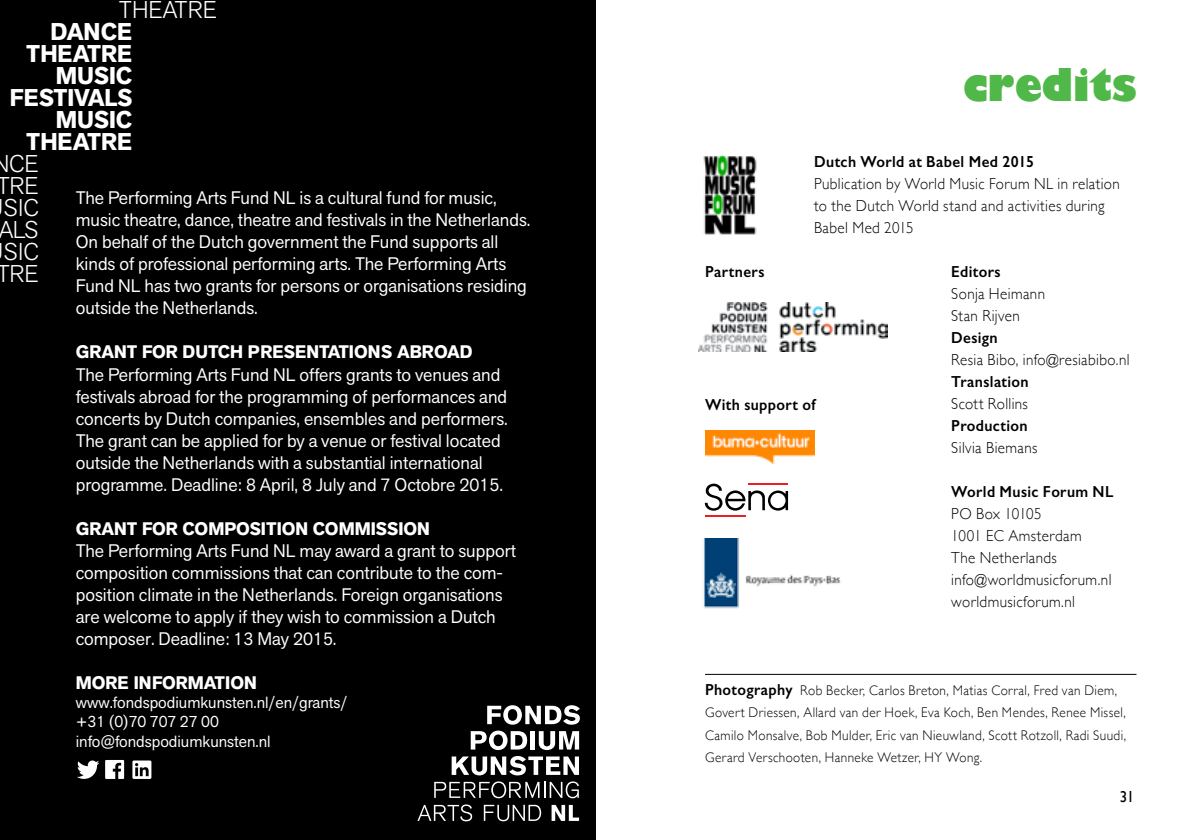
<style>
.page{position:relative;width:1191px;height:840px;background:#fff}
.page>*{position:absolute;margin:0;border:0;box-sizing:border-box;transform-origin:0 0}
.t1{font:800 44px "Gill Sans";color:#50b848;scale:.9 1}
.t2{font:700 24px/22px "Akzid Grtsk Next";color:#fff;text-align:right}
.t3{font:300 24px/22px "Akzid Grtsk Next";color:#fff;text-align:center}
.t4{font:18px/22px "Akzid Grtsk Next";color:#fff}
.t5{font:700 18px "Akzid Grtsk Next";color:#fff}
.t6{font:300 16px/22px "Gill Sans";letter-spacing:.025em;color:#000;scale:.94 1}
.t7{font:600 16px "Gill Sans";letter-spacing:.025em;color:#000;scale:.94 1}
.t8{font:16px/19.2px "Akzid Grtsk Next";color:#fff}
.t9{font:16px "Gill Sans";color:#000;scale:.94 1}
.t10{font:300 14px/22px "Gill Sans";letter-spacing:.035em;color:#000;scale:.94 1}
.s1{font-weight:600;font-size:16px}
</style>
<div class="page">
<hr style="left:705px;top:515px;width:40px;height:1px;background:#ed1d24">
<svg style="left:705px;top:483px;width:83px;height:27px"></svg>
<img style="left:703px;top:154px;width:54px;height:81px">
<img style="left:705px;top:430px;width:109px;height:33px">
<div style="left:0;top:0;width:596px;height:839px;background:#000"></div>
<svg style="left:434px;top:781px;width:145px;height:16px"></svg>
<svg style="left:418px;top:804px;width:54px;height:16px"></svg>
<svg style="left:551px;top:804px;width:28px;height:16px"></svg>
<svg style="left:487px;top:705px;width:93px;height:19px"></svg>
<svg style="left:471px;top:730px;width:56px;height:19px"></svg>
<div style="left:530px;top:730px;width:5px;height:19px;background:#fff"></div>
<svg style="left:539px;top:731px;width:40px;height:18px"></svg>
<svg style="left:451px;top:756px;width:128px;height:19px"></svg>
<svg style="left:484px;top:804px;width:57px;height:16px"></svg>
<svg style="left:77px;top:760px;width:22px;height:18px"></svg>
<svg style="left:105px;top:760px;width:19px;height:18px"></svg>
<svg style="left:132px;top:760px;width:19px;height:18px"></svg>
<svg style="left:135px;top:762px;width:14px;height:13px"></svg>
<img style="left:704px;top:538px;width:137px;height:71px">
<img style="left:699px;top:302px;width:188px;height:49px">
<hr style="left:705px;top:673px;width:431px;height:1px;background:#000">
<h2 class="t3" style="left:119px;top:-2px;width:100px">THEATRE</h2>
<h2 class="t2" style="left:10px;top:20px;width:124px">DANCE<br>THEATRE<br>MUSIC<br>FESTIVALS<br>MUSIC<br>THEATRE</h2>
<h1 class="t1" style="left:962px;top:50px;width:195px">credits</h1>
<h2 class="t3" style="left:-7px;top:152px;width:48px">NCE<br>TRE<br>SIC<br>ALS<br>SIC<br>TRE</h2>
<p class="t7" style="left:814px;top:152px;width:236px">Dutch World at Babel Med 2015</p>
<p class="t6" style="left:814px;top:172px;width:327px">Publication by World Music Forum NL in relation to the Dutch World stand and activities during<br>Babel Med 2015</p>
<p class="t4" style="left:76px;top:187px;width:456px">The Performing Arts Fund NL is a cultural fund for music, music theatre, dance, theatre and festivals in the Netherlands.<br>On behalf of the Dutch government the Fund supports all kinds of professional performing arts. The Performing Arts Fund NL has two grants for persons or organisations residing outside the Netherlands.</p>
<p class="t5" style="left:76px;top:340px;width:398px">GRANT FOR DUTCH PRESENTATIONS ABROAD</p>
<p class="t4" style="left:76px;top:363px;width:433px">The Performing Arts Fund NL offers grants to venues and festivals abroad for the programming of performances and concerts by Dutch companies, ensembles and performers.<br>The grant can be applied for by a venue or festival located outside the Netherlands with a substantial international programme. Deadline: 8 April, 8 July and 7 Octobre 2015.</p>
<p class="t5" style="left:76px;top:516px;width:356px">GRANT FOR COMPOSITION COMMISSION</p>
<p class="t4" style="left:76px;top:539px;width:442px">The Performing Arts Fund NL may award a grant to support composition commissions that can contribute to the com&shy;position climate in the Netherlands. Foreign organisations are welcome to apply if they wish to commission a Dutch composer. Deadline: 13 May 2015.</p>
<p class="t5" style="left:76px;top:670px;width:182px">MORE INFORMATION</p>
<p class="t8" style="left:76px;top:692px;width:273px">www.fondspodiumkunsten.nl/en/grants/ +31 (0)70 707 27 00 info@fondspodiumkunsten.nl</p>
<p class="t7" style="left:705px;top:262px;width:65px">Partners</p>
<p class="t7" style="left:951px;top:262px;width:54px">Editors</p>
<p class="t6" style="left:951px;top:282px;width:101px">Sonja Heimann<br>Stan Rijven</p>
<p class="t7" style="left:951px;top:328px;width:51px">Design</p>
<p class="t6" style="left:951px;top:348px;width:191px">Resia Bibo, info@resiabibo.nl</p>
<p class="t7" style="left:951px;top:372px;width:84px">Translation</p>
<p class="t6" style="left:951px;top:392px;width:83px">Scott Rollins</p>
<p class="t7" style="left:951px;top:416px;width:83px">Production</p>
<p class="t6" style="left:951px;top:436px;width:93px">Silvia Biemans</p>
<p class="t7" style="left:951px;top:482px;width:174px">World Music Forum NL</p>
<p class="t6" style="left:951px;top:502px;width:172px">PO Box 10105<br>1001 EC Amsterdam<br>The Netherlands info@worldmusicforum.nl worldmusicforum.nl</p>
<p class="t7" style="left:705px;top:394px;width:119px">With support of</p>
<p class="t10" style="left:705px;top:678px;width:449px"><span class="s1">Photography</span> Rob Becker, Carlos Breton, Matias Corral, Fred van Diem, Govert Driessen, Allard van der Hoek, Eva Koch, Ben Mendes, Renee Missel, Camilo Monsalve, Bob Mulder, Eric van Nieuwland, Scott Rotzoll, Radi Suudi, Gerard Verschooten, Hanneke Wetzer, HY Wong.</p>
<p class="t9" style="left:1119px;top:786px;width:17px">31</p>
</div>
